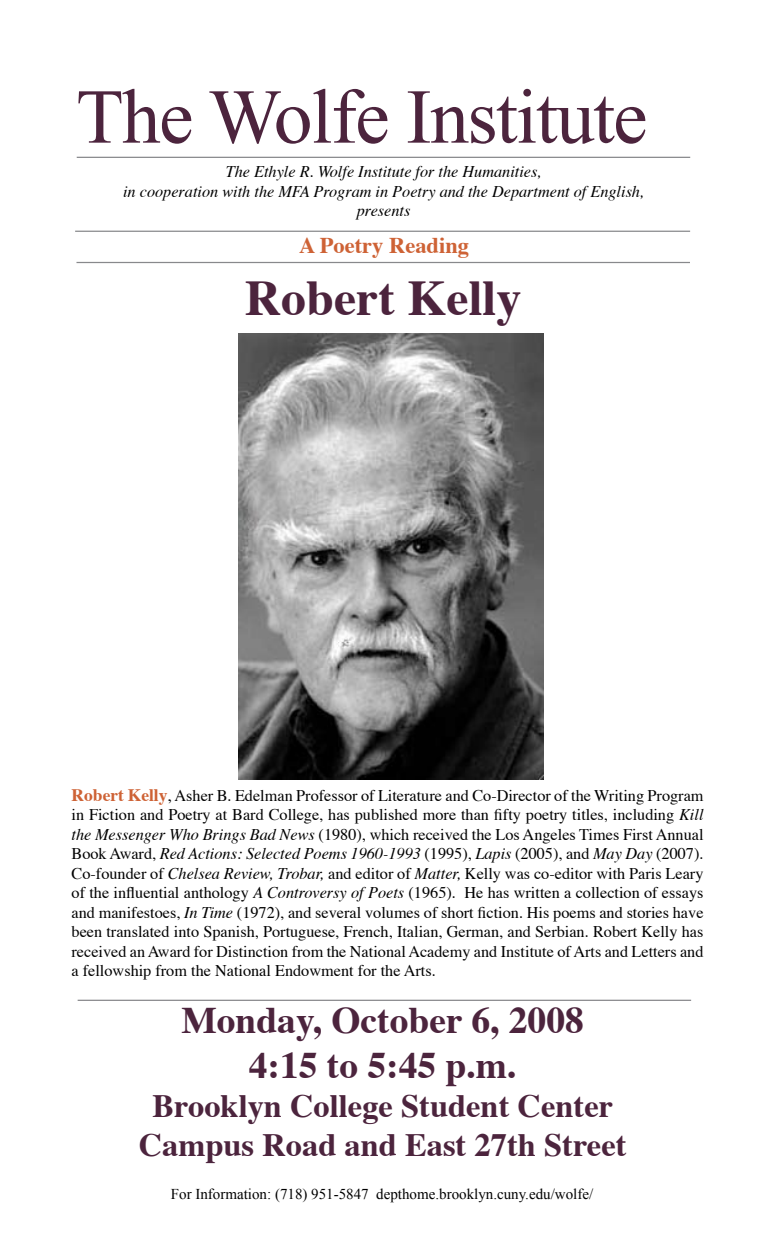
<style>
.page{position:relative;width:765px;height:1260px;background:#fff}
.page>*{position:absolute;margin:0;border:0;box-sizing:border-box;transform-origin:0 0}
.t1{font:77.5px "Times New Roman";letter-spacing:-.02em;color:#4c243d}
.t2{font:700 50px "Times";color:#4c243d}
.t3{font:700 37.5px/45px "Times";color:#4c243d;text-align:center}
.t4{font:700 32.5px/39px "Times";color:#4c243d;text-align:center}
.t5{font:700 22.5px "Times";color:#ce6235}
.t6{font:16.25px/19.5px "Times";color:#000;text-align:justify}
.t7{font:italic 16.25px/19.5px "Times";color:#000;text-align:center}
.t8{font:15px "Times New Roman";color:#000}
.s1{font-weight:700;font-size:17.5px;color:#ce6235}
.s2{font-size:17.5px}
.s3{font-style:italic}
</style>
<div class="page">
<hr style="left:77px;top:157px;width:613px;height:1px;background:#88898c">
<hr style="left:75px;top:231px;width:615px;height:1px;background:#88898c">
<hr style="left:78px;top:1000px;width:613px;height:1px;background:#88898c">
<hr style="left:77px;top:262px;width:613px;height:1px;background:#88898c">
<img style="left:238px;top:334px;width:305px;height:446px">
<h1 class="t1" style="left:76px;top:72px;width:573px">The Wolfe Institute</h1>
<p class="t7" style="left:123px;top:161px;width:523px">The Ethyle R. Wolfe Institute for the Humanities,<br>in cooperation with the MFA Program in Poetry and the Department of English, presents</p>
<h3 class="t5" style="left:299px;top:224px;width:171px">A Poetry Reading</h3>
<h2 class="t2" style="left:245px;top:250px;width:278px">Robert Kelly</h2>
<p class="t6" style="left:72px;top:784px;width:633px"><span class="s1">Robert Kelly</span><span class="s2">,</span> Asher B. Edelman Professor of Literature and Co-Director of the Writing Program in Fiction and Poetry at Bard College, has published more than fifty poetry titles, including <span class="s3">Kill the Messenger Who Brings Bad News</span> (1980), which received the Los Angeles Times First Annual Book Award, <span class="s3">Red Actions: Selected Poems 1960-1993</span> (1995), <span class="s3">Lapis</span> (2005), and <span class="s3">May Day</span> (2007).<br>Co-founder of <span class="s3">Chelsea Review, Trobar,</span> and editor of <span class="s3">Matter,</span> Kelly was co-editor with Paris Leary of the influential anthology <span class="s3">A Controversy of Poets</span> (1965). He has written a collection of essays and manifestoes, <span class="s3">In Time</span> (1972), and several volumes of short fiction. His poems and stories have been translated into Spanish, Portuguese, French, Italian, German, and Serbian. Robert Kelly has received an Award for Distinction from the National Academy and Institute of Arts and Letters and a fellowship from the National Endowment for the Arts.</p>
<h3 class="t3" style="left:181px;top:994px;width:404px">Monday, October 6, 2008<br>4:15 to 5:45 p.m.</h3>
<h3 class="t4" style="left:139px;top:1083px;width:489px">Brooklyn College Student Center<br>Campus Road and East 27th Street</h3>
<p class="t8" style="left:171px;top:1186px;width:424px">For Information: (718) 951-5847 depthome.brooklyn.cuny.edu/wolfe/</p>
</div>
